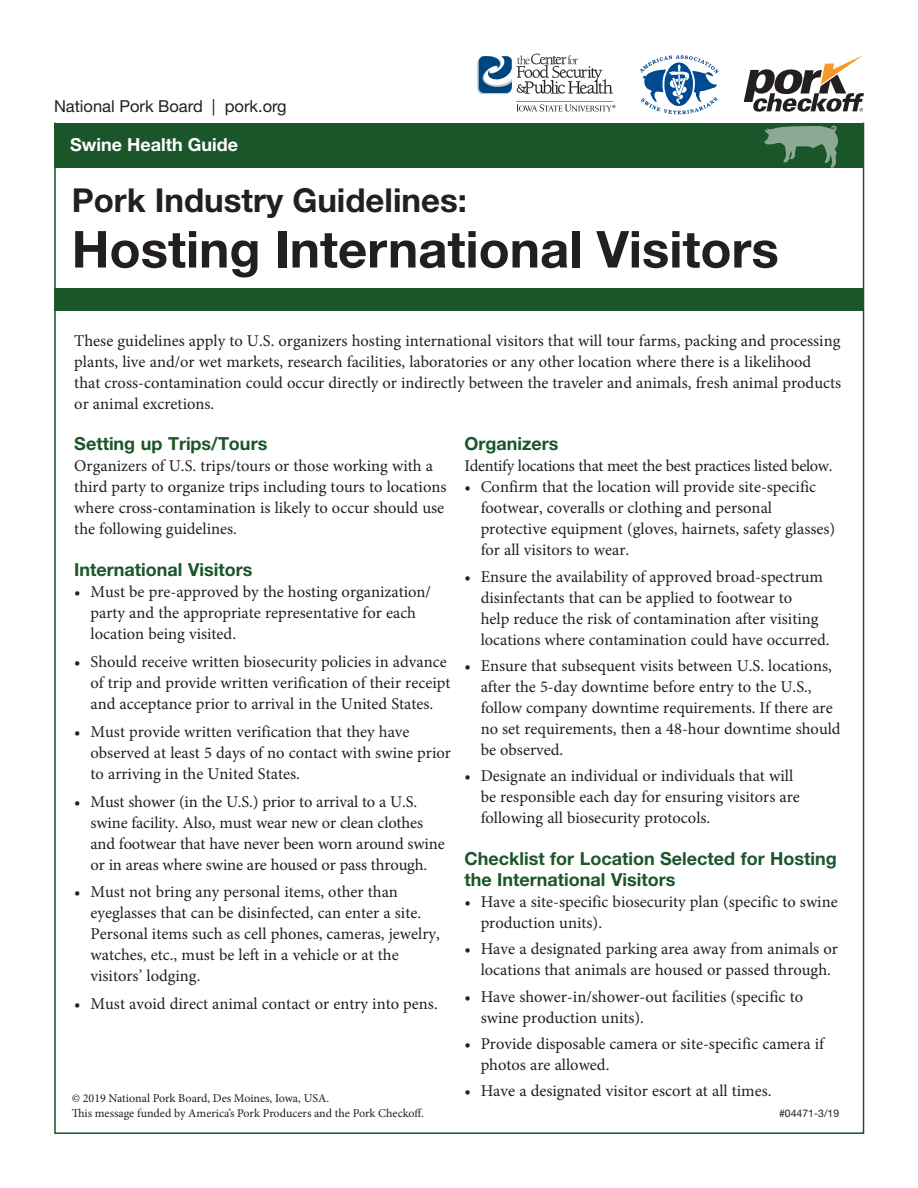
<style>
.page{position:relative;width:918px;height:1188px;background:#fff}
.page>*{position:absolute;margin:0;border:0;box-sizing:border-box;transform-origin:0 0}
.t1{font:700 51px "Helvetica Neue LT Std";color:#231f20}
.t2{font:700 33px "Helvetica Neue LT Std";color:#231f20}
.t3{font:700 18px/21px "Helvetica Neue LT Std";color:#1a5629}
.t4{font:700 18px "Helvetica Neue LT Std";color:#fff}
.List_Paragraph{font:16.5px/21px "Minion Pro";color:#231f20}
.List_Paragraph-2{font:16.5px "Minion Pro";letter-spacing:-.02em;color:#231f20}
.t5{font:16.5px "Helvetica Neue LT Std";color:#231f20}
.t6{font:12px/15px "Minion Pro";letter-spacing:-.005em;color:#231f20}
.t7{font:10.5px "Helvetica Neue LT Std";color:#231f20}
</style>
<div class="page">
<div style="left:54px;top:123px;width:810px;height:45px;background:#1a5629"></div>
<svg style="left:744px;top:55px;width:120px;height:57px"></svg>
<svg style="left:764px;top:125px;width:74px;height:43px"></svg>
<div style="left:54px;top:288px;width:810px;height:22px;background:#1a5629"></div>
<svg style="left:640px;top:55px;width:79px;height:59px"></svg>
<hr style="left:516px;top:102px;width:97px;height:1px;background:#8b8d90">
<svg style="left:516px;top:104px;width:99px;height:8px"></svg>
<svg style="left:477px;top:54px;width:136px;height:40px"></svg>
<p class="t5" style="left:54px;top:96px;width:234px">National Pork Board | pork.org</p>
<p class="t4" style="left:70px;top:134px;width:169px">Swine Health Guide</p>
<p class="t2" style="left:72px;top:180px;width:397px">Pork Industry Guidelines:</p>
<p class="t1" style="left:72px;top:218px;width:709px">Hosting International Visitors</p>
<p class="List_Paragraph" style="left:74px;top:330px;width:768px">These guidelines apply to U.S. organizers hosting international visitors that will tour farms, packing and processing plants, live and/or wet markets, research facilities, laboratories or any other location where there is a likelihood that cross-contamination could occur directly or indirectly between the traveler and animals, fresh animal products or animal excretions.</p>
<p class="t3" style="left:74px;top:433px;width:195px">Setting up Trips/Tours</p>
<p class="List_Paragraph" style="left:74px;top:456px;width:374px">Organizers of U.S. trips/tours or those working with a third party to organize trips including tours to locations where cross-contamination is likely to occur should use the following guidelines.</p>
<p class="t3" style="left:74px;top:559px;width:180px">International Visitors</p>
<p class="List_Paragraph" style="left:91px;top:582px;width:342px;text-indent:-16px">• Must be pre-approved by the hosting organization/ party and the appropriate representative for each location being visited.</p>
<p class="List_Paragraph" style="left:91px;top:651px;width:361px;text-indent:-16px">• Should receive written biosecurity policies in advance of trip and provide written verification of their receipt and acceptance prior to arrival in the United States.</p>
<p class="List_Paragraph" style="left:91px;top:721px;width:362px;text-indent:-16px">• Must provide written verification that they have observed at least 5 days of no contact with swine prior to arriving in the United States.</p>
<p class="List_Paragraph" style="left:91px;top:791px;width:356px;text-indent:-16px">• Must shower (in the U.S.) prior to arrival to a U.S. swine facility. Also, must wear new or clean clothes and footwear that have never been worn around swine or in areas where swine are housed or pass through.</p>
<p class="List_Paragraph" style="left:91px;top:882px;width:351px;text-indent:-16px">• Must not bring any personal items, other than eyeglasses that can be disinfected, can enter a site.<br>Personal items such as cell phones, cameras, jewelry, watches, etc., must be left in a vehicle or at the visitors’ lodging.</p>
<p class="List_Paragraph" style="left:74px;top:993px;width:365px">• Must avoid direct animal contact or entry into pens.</p>
<p class="t6" style="left:72px;top:1091px;width:354px">© 2019 National Pork Board, Des Moines, Iowa, USA.<br>This message funded by America’s Pork Producers and the Pork Checkoff.</p>
<p class="t3" style="left:464px;top:433px;width:95px">Organizers</p>
<p class="List_Paragraph-2" style="left:464px;top:455px;width:370px">Identify locations that meet the best practices listed below.</p>
<p class="List_Paragraph" style="left:481px;top:477px;width:356px;text-indent:-16px">• Confirm that the location will provide site-specific footwear, coveralls or clothing and personal protective equipment (gloves, hairnets, safety glasses) for all visitors to wear.</p>
<p class="List_Paragraph" style="left:481px;top:566px;width:351px;text-indent:-16px">• Ensure the availability of approved broad-spectrum disinfectants that can be applied to footwear to<br>help reduce the risk of contamination after visiting locations where contamination could have occurred.</p>
<p class="List_Paragraph" style="left:481px;top:655px;width:362px;text-indent:-16px">• Ensure that subsequent visits between U.S. locations, after the 5-day downtime before entry to the U.S., follow company downtime requirements. If there are no set requirements, then a 48-hour downtime should be observed.</p>
<p class="List_Paragraph" style="left:481px;top:766px;width:321px;text-indent:-16px">• Designate an individual or individuals that will be responsible each day for ensuring visitors are following all biosecurity protocols.</p>
<p class="t3" style="left:464px;top:847px;width:374px">Checklist for Location Selected for Hosting the International Visitors</p>
<p class="List_Paragraph" style="left:481px;top:891px;width:359px;text-indent:-16px">• Have a site-specific biosecurity plan (specific to swine production units).</p>
<p class="List_Paragraph" style="left:464px;top:938px;width:375px;text-align:center">• Have a designated parking area away from animals or locations that animals are housed or passed through.</p>
<p class="List_Paragraph" style="left:481px;top:986px;width:324px;text-indent:-16px">• Have shower-in/shower-out facilities (specific to swine production units).</p>
<p class="List_Paragraph" style="left:481px;top:1033px;width:345px;text-indent:-16px">• Provide disposable camera or site-specific camera if photos are allowed.</p>
<p class="List_Paragraph" style="left:464px;top:1081px;width:309px">• Have a designated visitor escort at all times.</p>
<p class="t7" style="left:779px;top:1107px;width:62px">#04471-3/19</p>
</div>
